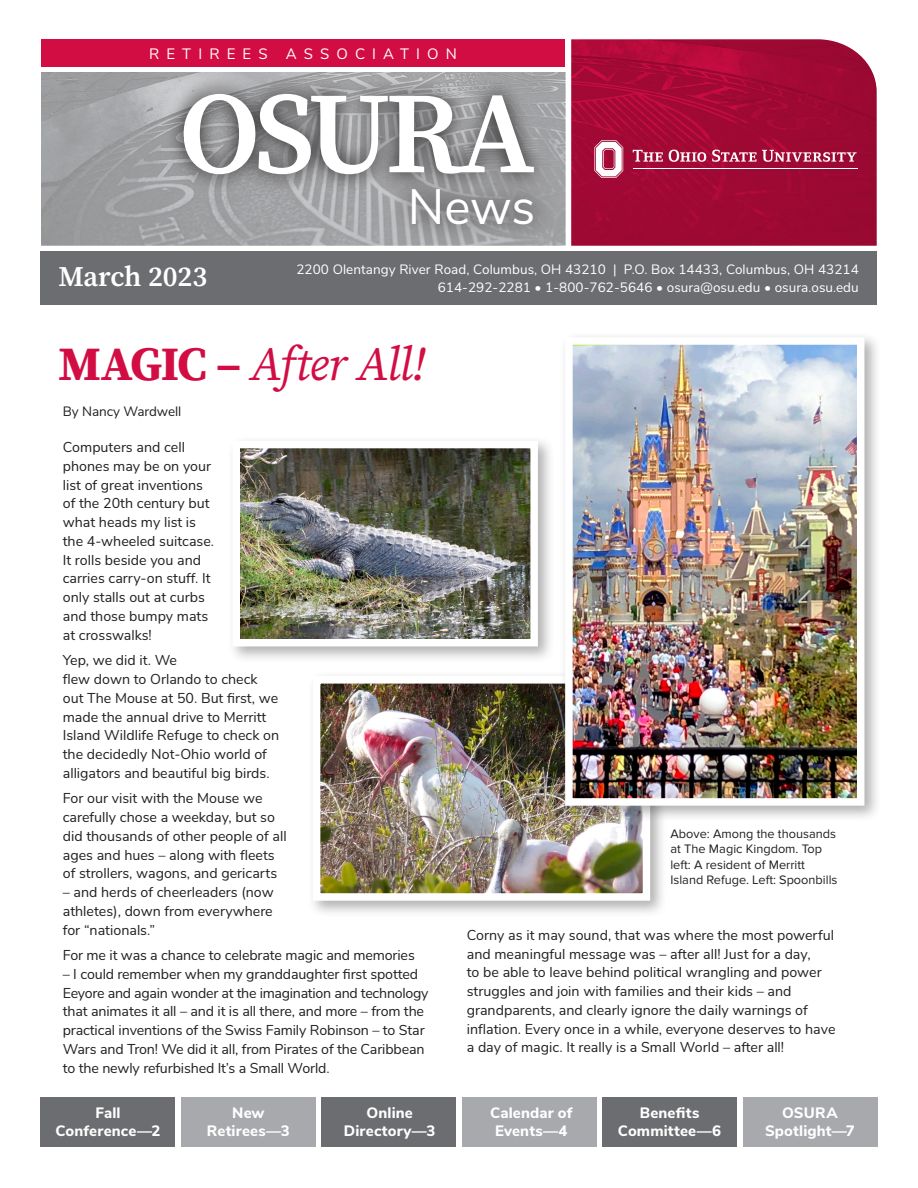
<style>
.page{position:relative;width:918px;height:1188px;background:#fff}
.page>*{position:absolute;margin:0;border:0;box-sizing:border-box;transform-origin:0 0}
.t1{font:600 115.2px "Buckeye Serif";letter-spacing:-.055em;color:#fff}
.t2{font:49.5px "Buckeye Sans";color:#fff}
.t3{font:italic 47.7px "Buckeye Serif";letter-spacing:-.02em;color:#d20d44}
.t4{font:600 28.5px "Buckeye Serif";letter-spacing:-.005em;color:#fff}
.t5{font:800 15px/18px "Buckeye Sans";letter-spacing:.01em;color:#fff;text-align:center}
.t6{font:15px "Buckeye Sans";letter-spacing:.475em;color:#fff}
.t7{font:14.25px/18.8px "Buckeye Sans";color:#231f20}
.t8{font:13.5px "Buckeye Sans";letter-spacing:.005em;color:#fff}
.t9{font:13.5px "Buckeye Sans";letter-spacing:-.005em;color:#231f20}
.t10{font:12.75px/15.3px "Proxima Nova";color:#231f20}
.s1{font-weight:700;font-style:normal}
</style>
<div class="page">
<div style="left:307px;top:671px;width:360px;height:247px;background:#231f20;opacity:.35"></div>
<img style="left:322px;top:685px;width:319px;height:207px">
<div style="left:313px;top:676px;width:337px;height:225px;border:8px solid #fff"></div>
<div style="left:40px;top:1097px;width:135px;height:50px;background:#6c6d70"></div>
<div style="left:181px;top:1097px;width:135px;height:50px;background:#a8a9ad"></div>
<div style="left:322px;top:1097px;width:134px;height:50px;background:#6c6d70"></div>
<div style="left:462px;top:1097px;width:134px;height:50px;background:#a8a9ad"></div>
<div style="left:602px;top:1097px;width:135px;height:50px;background:#6c6d70"></div>
<div style="left:743px;top:1097px;width:135px;height:50px;background:#a8a9ad"></div>
<img style="left:41px;top:72px;width:524px;height:174px">
<img style="left:571px;top:39px;width:306px;height:207px">
<div style="left:40px;top:39px;width:525px;height:28px;background:#d20d44"></div>
<svg style="left:389px;top:167px;width:166px;height:79px;background:#97979a"></svg>
<hr style="left:633px;top:168px;width:224px;height:1px;background:#fff">
<svg style="left:594px;top:140px;width:29px;height:38px"></svg>
<svg style="left:633px;top:150px;width:30px;height:12px"></svg>
<svg style="left:669px;top:150px;width:37px;height:12px"></svg>
<svg style="left:712px;top:150px;width:44px;height:12px"></svg>
<svg style="left:762px;top:150px;width:95px;height:12px"></svg>
<svg style="left:165px;top:76px;width:387px;height:116px;background:#888789"></svg>
<div style="left:40px;top:251px;width:837px;height:54px;background:#6c6d70"></div>
<div style="left:560px;top:332px;width:322px;height:490px;background:#231f20;opacity:.35"></div>
<img style="left:574px;top:346px;width:281px;height:451px">
<div style="left:565px;top:337px;width:299px;height:469px;border:8px solid #fff"></div>
<div style="left:227px;top:435px;width:328px;height:228px;background:#231f20;opacity:.35"></div>
<img style="left:241px;top:450px;width:288px;height:187px">
<div style="left:232px;top:441px;width:306px;height:205px;border:8px solid #fff"></div>
<p class="t6" style="left:149px;top:43px;width:309px">RETIREES ASSOCIATION</p>
<h1 class="t1" style="left:179px;top:55px;width:358px">OSURA</h1>
<h3 class="t4" style="left:58px;top:257px;width:150px">March 2023</h3>
<h2 class="t2" style="left:408px;top:170px;width:129px">News</h2>
<p class="t8" style="left:296px;top:259px;width:564px">2200 Olentangy River Road, Columbus, OH 43210 | P.O. Box 14433, Columbus, OH 43214</p>
<p class="t8" style="left:438px;top:277px;width:422px">614-292-2281 • 1-800-762-5646 • osura@osu.edu • osura.osu.edu</p>
<h3 class="t3" style="left:58px;top:331px;width:369px"><span class="s1">MAGIC –</span> After All!</h3>
<p class="t9" style="left:63px;top:401px;width:120px">By Nancy Wardwell</p>
<p class="t7" style="left:63px;top:437px;width:153px">Computers and cell phones may be on your list of great inventions of the 20th century but what heads my list is the 4-wheeled suitcase.<br>It rolls beside you and carries carry-on stuff. It only stalls out at curbs and those bumpy mats at crosswalks!</p>
<p class="t7" style="left:63px;top:650px;width:218px">Yep, we did it. We<br>flew down to Orlando to check out The Mouse at 50. But first, we made the annual drive to Merritt<br>Island Wildlife Refuge to check on the decidedly Not-Ohio world of alligators and beautiful big birds.</p>
<p class="t7" style="left:63px;top:788px;width:225px">For our visit with the Mouse we carefully chose a weekday, but so did thousands of other people of all ages and hues – along with fleets of strollers, wagons, and gericarts</p>
<p class="t7" style="left:63px;top:882px;width:212px;text-align:justify">– and herds of cheerleaders (now athletes), down from everywhere for “nationals.”</p>
<p class="t7" style="left:63px;top:945px;width:354px">For me it was a chance to celebrate magic and memories</p>
<p class="t7" style="left:63px;top:964px;width:367px">– I could remember when my granddaughter first spotted Eeyore and again wonder at the imagination and technology that animates it all – and it is all there, and more – from the practical inventions of the Swiss Family Robinson – to Star Wars and Tron! We did it all, from Pirates of the Caribbean to the newly refurbished It’s a Small World.</p>
<p class="t10" style="left:670px;top:826px;width:169px">Above: Among the thousands at The Magic Kingdom. Top left: A resident of Merritt<br>Island Refuge. Left: Spoonbills</p>
<p class="t7" style="left:467px;top:925px;width:370px">Corny as it may sound, that was where the most powerful and meaningful message was – after all! Just for a day,<br>to be able to leave behind political wrangling and power struggles and join with families and their kids – and grandparents, and clearly ignore the daily warnings of inflation. Every once in a while, everyone deserves to have a day of magic. It really is a Small World – after all!</p>
<p class="t5" style="left:618px;top:1103px;width:105px">Benefits<br>Committee—6</p>
<p class="t5" style="left:55px;top:1103px;width:107px">Fall<br>Conference—2</p>
<p class="t5" style="left:207px;top:1103px;width:84px">New<br>Retirees—3</p>
<p class="t5" style="left:344px;top:1103px;width:93px">Online<br>Directory—3</p>
<p class="t5" style="left:490px;top:1103px;width:84px">Calendar of<br>Events—4</p>
<p class="t5" style="left:765px;top:1103px;width:91px">OSURA<br>Spotlight—7</p>
</div>
